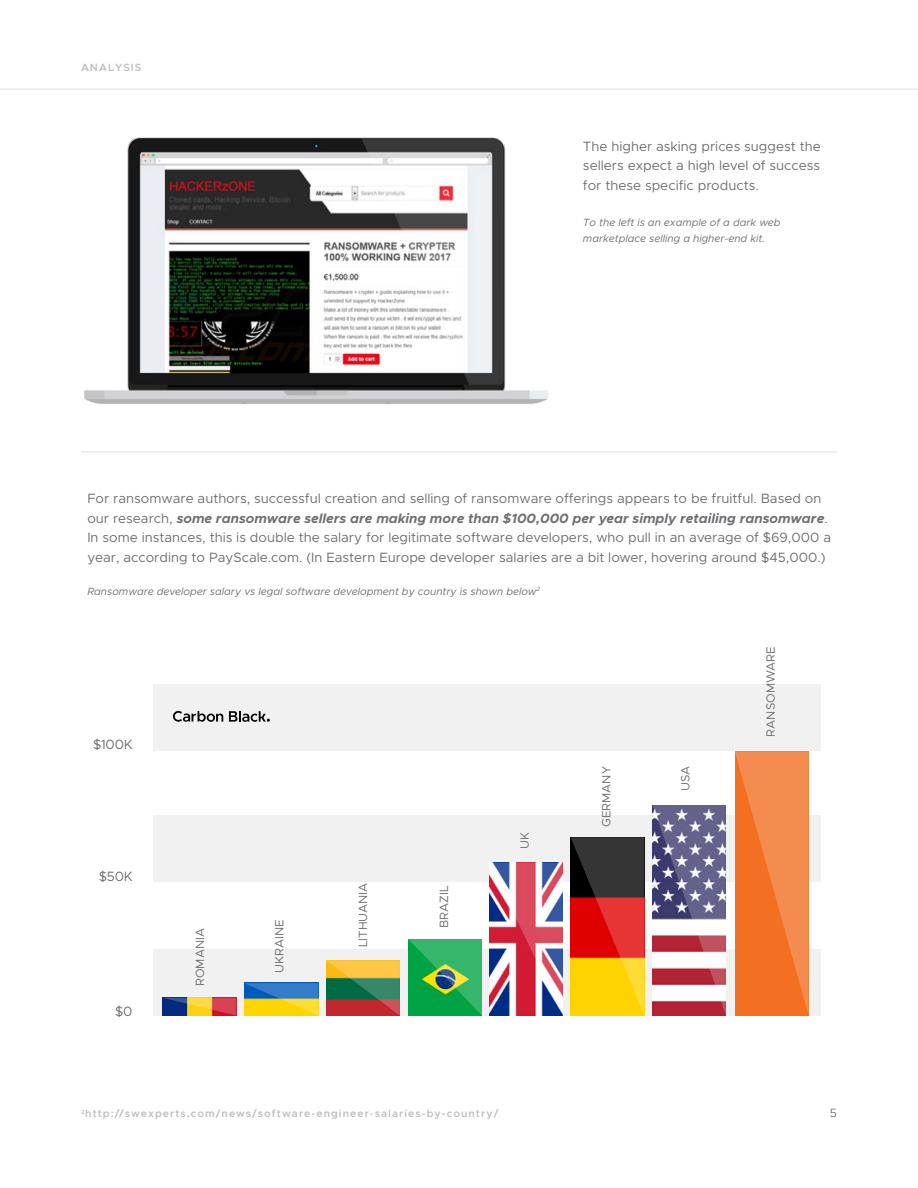
<style>
.page{position:relative;width:918px;height:1188px;background:#fff}
.page>*{position:absolute;margin:0;border:0;box-sizing:border-box;transform-origin:0 0}
.t1{font:13.5px/19.5px "Metropolis";color:#6e6f72;text-align:justify}
.t2{font:12px "Metropolis";color:#6e6f72}
.t3{font:300 12px "Metropolis";color:#666}
.t4{font:italic 10.5px/16.5px "Metropolis";color:#6e6f72}
.t5{font:600 10.5px "Metropolis";letter-spacing:.1em;color:#bdbebf}
.s1{font-weight:700;font-style:italic}
</style>
<div class="page">
<hr style="left:0;top:89px;width:918px;height:1px;background:#e0ded6">
<img style="left:84px;top:137px;width:464px;height:267px">
<hr style="left:81px;top:452px;width:756px;height:1px;background:#e0ded6">
<div style="left:153px;top:949px;width:668px;height:66px;background:#f1f1f2"></div>
<div style="left:153px;top:816px;width:668px;height:66px;background:#f1f1f2"></div>
<div style="left:153px;top:684px;width:668px;height:67px;background:#f1f1f2"></div>
<img style="left:245px;top:982px;width:73px;height:1px">
<svg style="left:162px;top:998px;width:74px;height:17px"></svg>
<svg style="left:489px;top:863px;width:74px;height:152px"></svg>
<svg style="left:245px;top:983px;width:73px;height:32px;background:#95a668"></svg>
<svg style="left:571px;top:837px;width:73px;height:178px;background:#ae5c1a"></svg>
<svg style="left:326px;top:960px;width:74px;height:55px;background:#947c43"></svg>
<svg style="left:652px;top:805px;width:74px;height:210px"></svg>
<svg style="left:408px;top:939px;width:74px;height:76px;background:#2bab56"></svg>
<svg style="left:735px;top:751px;width:74px;height:264px;background:#f37d37"></svg>
<svg style="left:229px;top:711px;width:41px;height:11px"></svg>
<svg style="left:173px;top:711px;width:50px;height:11px"></svg>
<p class="t5" style="left:81px;top:61px;width:62px">ANALYSIS</p>
<p class="t1" style="left:583px;top:136px;width:239px">The higher asking prices suggest the sellers expect a high level of success for these specific products.</p>
<p class="t4" style="left:583px;top:214px;width:199px">To the left is an example of a dark web marketplace selling a higher-end kit.</p>
<p class="t1" style="left:87px;top:489px;width:745px;text-align:left">For ransomware authors, successful creation and selling of ransomware offerings appears to be fruitful. Based on our research, <span class="s1">some ransomware sellers are making more than $100,000 per year simply retailing ransomware</span>.<br>In some instances, this is double the salary for legitimate software developers, who pull in an average of $69,000 a year, according to PayScale.com. (In Eastern Europe developer salaries are a bit lower, hovering around $45,000.)</p>
<p class="t4" style="left:87px;top:583px;width:454px">Ransomware developer salary vs legal software development by country is shown below<sup>2</sup></p>
<p class="t1" style="left:93px;top:735px;width:41px">$100K</p>
<p class="t1" style="left:99px;top:867px;width:35px">$50K</p>
<p class="t1" style="left:115px;top:1002px;width:19px">$0</p>
<p class="t2" style="left:193px;top:986px;width:59px;rotate:-90deg">ROMANIA</p>
<p class="t2" style="left:272px;top:973px;width:55px;rotate:-90deg">UKRAINE</p>
<p class="t2" style="left:356px;top:947px;width:66px;rotate:-90deg">LITHUANIA</p>
<p class="t2" style="left:437px;top:928px;width:44px;rotate:-90deg">BRAZIL</p>
<p class="t2" style="left:517px;top:849px;width:18px;rotate:-90deg">UK</p>
<p class="t5" style="left:81px;top:1107px;width:419px"><sup>2</sup>http://swexperts.com/news/software-engineer-salaries-by-country/</p>
<p class="t2" style="left:599px;top:827px;width:62px;rotate:-90deg">GERMANY</p>
<p class="t2" style="left:678px;top:791px;width:27px;rotate:-90deg">USA</p>
<p class="t2" style="left:763px;top:737px;width:92px;rotate:-90deg">RANSOMWARE</p>
<p class="t3" style="left:830px;top:1105px;width:9px">5</p>
</div>
